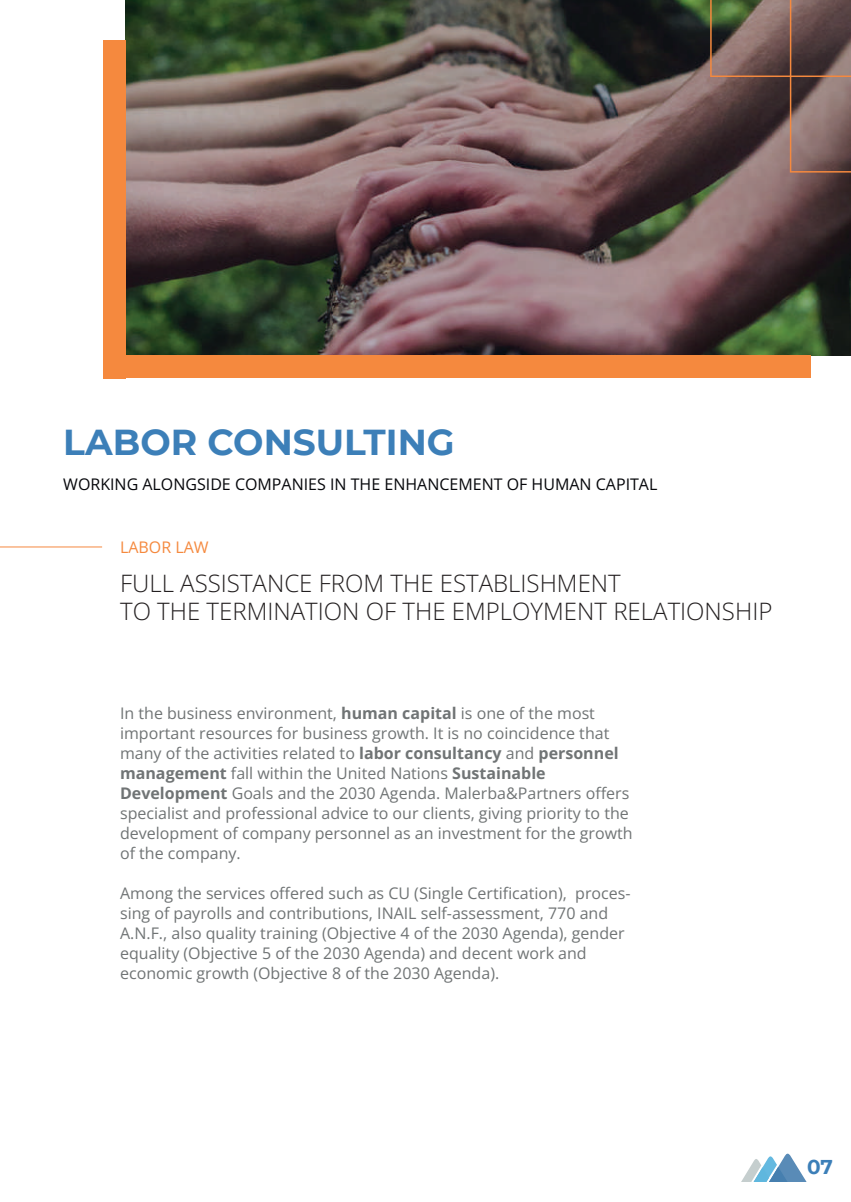
<style>
.page{position:relative;width:851px;height:1202px;background:#fff}
.page>*{position:absolute;margin:0;border:0;box-sizing:border-box;transform-origin:0 0}
.t1{font:700 36px "Montserrat";color:#3c7fb8}
.t2{font:300 24px/28px "Open Sans";color:#231f20}
.t3{font:700 20px "Montserrat";color:#3c7fb8}
.t4{font:16px/20px "Open Sans";color:#707475}
.t5{font:16px "Open Sans";color:#05060a}
.t6{font:16px "Open Sans";color:#f5893e}
.s1{font-weight:700}
</style>
<div class="page">
<svg style="left:741px;top:1153px;width:65px;height:29px"></svg>
<img style="left:126px;top:0;width:724px;height:356px">
<div style="left:103px;top:40px;width:23px;height:338px;background:#f5893e"></div>
<div style="left:103px;top:356px;width:707px;height:22px;background:#f5893e"></div>
<hr style="left:0;top:546px;width:102px;height:1px;background:#f5883f">
<svg style="left:710px;top:0;width:140px;height:173px;background:#6b5550"></svg>
<h1 class="t1" style="left:63px;top:416px;width:393px">LABOR CONSULTING</h1>
<p class="t5" style="left:63px;top:473px;width:595px">WORKING ALONGSIDE COMPANIES IN THE ENHANCEMENT OF HUMAN CAPITAL</p>
<p class="t6" style="left:120px;top:536px;width:90px">LABOR LAW</p>
<h2 class="t2" style="left:120px;top:568px;width:653px">FULL ASSISTANCE FROM THE ESTABLISHMENT<br>TO THE TERMINATION OF THE EMPLOYMENT RELATIONSHIP</h2>
<p class="t4" style="left:120px;top:703px;width:514px">In the business environment, <span class="s1">human capital</span> is one of the most important resources for business growth. It is no coincidence that many of the activities related to <span class="s1">labor consultancy</span> and <span class="s1">personnel management</span> fall within the United Nations <span class="s1">Sustainable Development</span> Goals and the 2030 Agenda. Malerba&amp;Partners offers specialist and professional advice to our clients, giving priority to the development of company personnel as an investment for the growth of the company.</p>
<p class="t4" style="left:120px;top:883px;width:512px">Among the services offered such as CU (Single Certification), proces&shy;sing of payrolls and contributions, INAIL self-assessment, 770 and A.N.F., also quality training (Objective 4 of the 2030 Agenda), gender equality (Objective 5 of the 2030 Agenda) and decent work and economic growth (Objective 8 of the 2030 Agenda).</p>
<p class="t3" style="left:806px;top:1152px;width:27px">07</p>
</div>
